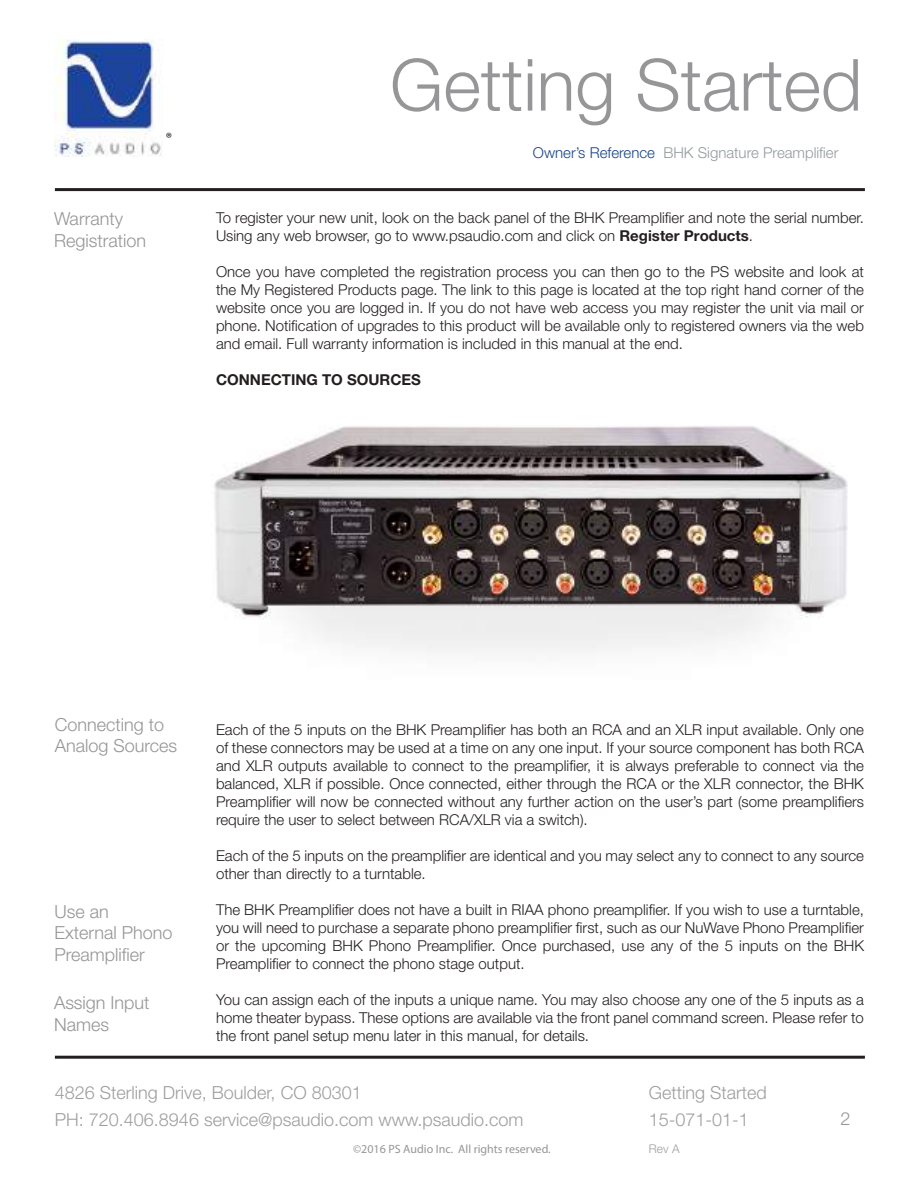
<style>
.page{position:relative;width:918px;height:1188px;background:#fff}
.page>*{position:absolute;margin:0;border:0;box-sizing:border-box;transform-origin:0 0}
.t1{font:300 72px "Helvetica Neue";color:#969698}
.t2{font:300 18px "Helvetica Neue";color:#9e9ea0}
.t3{font:300 18px/21.6px "Helvetica Neue";color:#969698}
.t4{font:300 15px/18px "Helvetica Neue";color:#241f1f;text-align:justify}
.t5{font:300 15px "Helvetica Neue";color:#949b9d}
.t6{font:700 15px "Helvetica Neue";color:#241f1f}
.t7{font:15px "Myriad Pro";color:#241f1f}
.t8{font:12px "Myriad Pro";color:#969698}
.t9{font:300 12px "Helvetica Neue";color:#9e9ea0}
.s1{color:#1b4485}
.s2{font-weight:700}
</style>
<div class="page">
<hr style="left:55px;top:188px;width:810px;height:3px;background:#241f1f">
<hr style="left:55px;top:1056px;width:810px;height:3px;background:#241f1f">
<img style="left:55px;top:39px;width:107px;height:117px">
<img style="left:214px;top:426px;width:634px;height:225px">
<p class="t7" style="left:166px;top:129px;width:8px">®</p>
<p class="t3" style="left:54px;top:207px;width:94px">Warranty<br>Registration</p>
<h1 class="t1" style="left:390px;top:41px;width:474px">Getting Started</h1>
<p class="t5" style="left:533px;top:143px;width:307px"><span class="s1">Owner’s Reference</span> BHK Signature Preamplifier</p>
<p class="t4" style="left:216px;top:208px;width:649px">To register your new unit, look on the back panel of the BHK Preamplifier and note the serial number.<br>Using any web browser, go to www.psaudio.com and click on <span class="s2">Register Products</span>.</p>
<p class="t4" style="left:216px;top:262px;width:650px">Once you have completed the registration process you can then go to the PS website and look at the My Registered Products page. The link to this page is located at the top right hand corner of the website once you are logged in. If you do not have web access you may register the unit via mail or phone. Notification of upgrades to this product will be available only to registered owners via the web and email. Full warranty information is included in this manual at the end.</p>
<p class="t6" style="left:216px;top:370px;width:207px">CONNECTING TO SOURCES</p>
<p class="t3" style="left:55px;top:713px;width:124px">Connecting to<br>Analog Sources</p>
<p class="t3" style="left:54px;top:900px;width:120px">Use an<br>External Phono<br>Preamplifier</p>
<p class="t3" style="left:54px;top:991px;width:97px">Assign Input<br>Names</p>
<p class="t4" style="left:216px;top:720px;width:650px">Each of the 5 inputs on the BHK Preamplifier has both an RCA and an XLR input available. Only one of these connectors may be used at a time on any one input. If your source component has both RCA and XLR outputs available to connect to the preamplifier, it is always preferable to connect via the balanced, XLR if possible. Once connected, either through the RCA or the XLR connector, the BHK Preamplifier will now be connected without any further action on the user’s part (some preamplifiers require the user to select between RCA/XLR via a switch).</p>
<p class="t4" style="left:216px;top:846px;width:650px">Each of the 5 inputs on the preamplifier are identical and you may select any to connect to any source other than directly to a turntable.</p>
<p class="t4" style="left:216px;top:900px;width:650px">The BHK Preamplifier does not have a built in RIAA phono preamplifier. If you wish to use a turntable, you will need to purchase a separate phono preamplifier first, such as our NuWave Phono Preamplifier or the upcoming BHK Phono Preamplifier. Once purchased, use any of the 5 inputs on the BHK Preamplifier to connect the phono stage output.</p>
<p class="t4" style="left:216px;top:990px;width:649px">You can assign each of the inputs a unique name. You may also choose any one of the 5 inputs as a home theater bypass. These options are available via the front panel command screen. Please refer to the front panel setup menu later in this manual, for details.</p>
<p class="t2" style="left:55px;top:1082px;width:308px">4826 Sterling Drive, Boulder, CO 80301</p>
<p class="t2" style="left:649px;top:1082px;width:120px">Getting Started</p>
<p class="t2" style="left:55px;top:1109px;width:470px">PH: 720.406.8946 service@psaudio.com www.psaudio.com</p>
<p class="t2" style="left:649px;top:1109px;width:102px">15-071-01-1</p>
<p class="t9" style="left:649px;top:1142px;width:32px">Rev A</p>
<p class="t8" style="left:353px;top:1141px;width:199px">©2016 PS Audio Inc. All rights reserved.</p>
<p class="t3" style="left:841px;top:1107px;width:12px">2</p>
</div>
